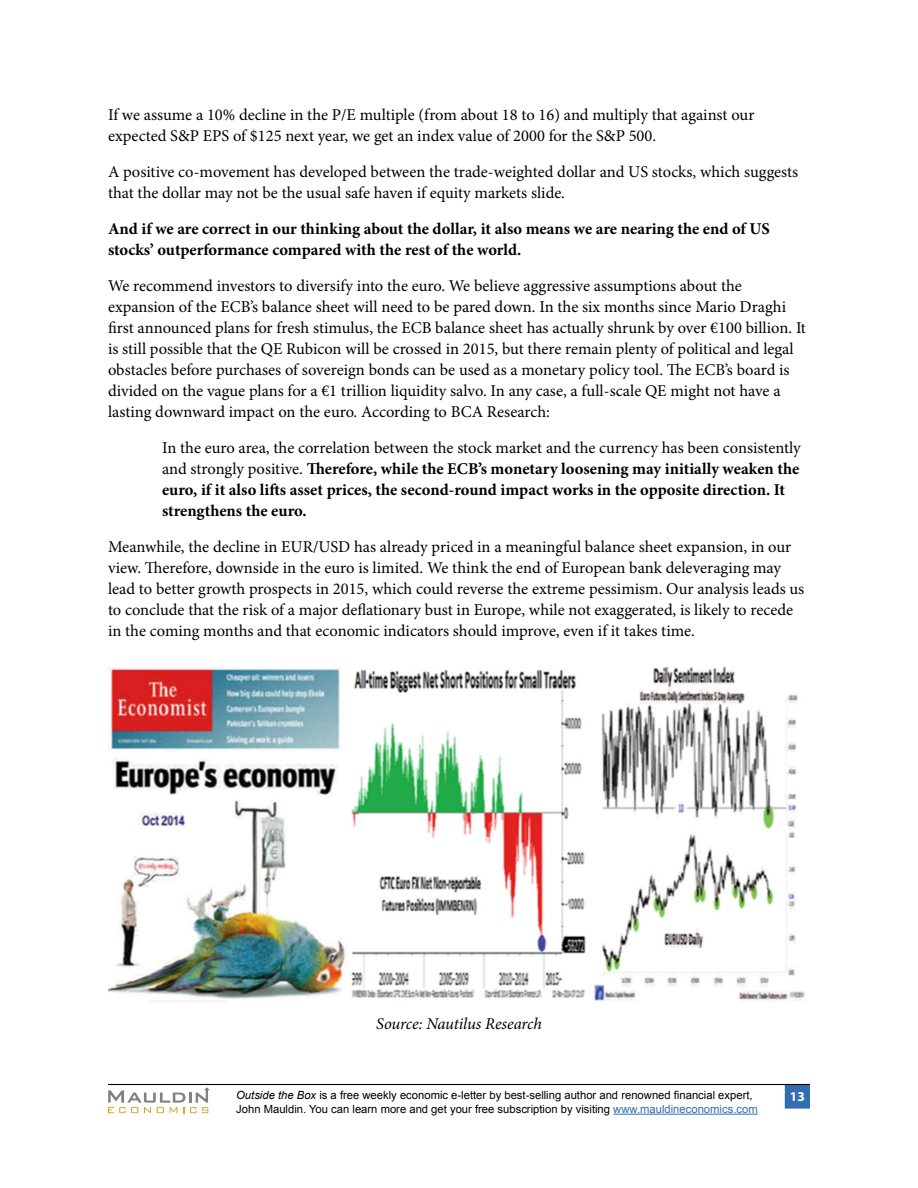
<style>
.page{position:relative;width:918px;height:1188px;background:#fff}
.page>*{position:absolute;margin:0;border:0;box-sizing:border-box;transform-origin:0 0}
.Body-Text{font:16.5px/21px "Minion Pro";color:#000}
.Body-Text-Indent{font:700 16.5px/21px "Minion Pro";color:#000}
.Body-Text-2{font:700 16.5px/21px "Minion Pro";color:#000}
.PhotoCaption-39pica{font:italic 16.5px "Minion Pro";letter-spacing:-.01em;color:#000}
.t1{font:700 13.5px "Myriad Pro";color:#fff}
.t2{font:11.25px/13.5px "Arial";color:#000}
.s1{font-weight:400}
.s2{font-style:italic}
.s3{color:#316daf}
</style>
<div class="page">
<hr style="left:613px;top:1114px;width:145px;height:1px;background:#316daf">
<div style="left:785px;top:1085px;width:25px;height:24px;background:#316daf"></div>
<hr style="left:108px;top:1084px;width:702px;height:1px;background:#000">
<svg style="left:108px;top:1087px;width:102px;height:26px"></svg>
<img style="left:108px;top:666px;width:697px;height:336px">
<p class="Body-Text" style="left:108px;top:104px;width:648px">If we assume a 10% decline in the P/E multiple (from about 18 to 16) and multiply that against our expected S&amp;P EPS of $125 next year, we get an index value of 2000 for the S&amp;P 500.</p>
<p class="Body-Text" style="left:108px;top:161px;width:692px">A positive co-movement has developed between the trade-weighted dollar and US stocks, which suggests that the dollar may not be the usual safe haven if equity markets slide.</p>
<p class="Body-Text-2" style="left:108px;top:218px;width:663px">And if we are correct in our thinking about the dollar, it also means we are nearing the end of US stocks’ outperformance compared with the rest of the world.</p>
<p class="Body-Text" style="left:108px;top:275px;width:700px">We recommend investors to diversify into the euro. We believe aggressive assumptions about the expansion of the ECB’s balance sheet will need to be pared down. In the six months since Mario Draghi first announced plans for fresh stimulus, the ECB balance sheet has actually shrunk by over €100 billion. It is still possible that the QE Rubicon will be crossed in 2015, but there remain plenty of political and legal obstacles before purchases of sovereign bonds can be used as a monetary policy tool. The ECB’s board is divided on the vague plans for a €1 trillion liquidity salvo. In any case, a full-scale QE might not have a lasting downward impact on the euro. According to BCA Research:</p>
<p class="Body-Text-Indent" style="left:162px;top:437px;width:640px"><span class="s1">In the euro area, the correlation between the stock market and the currency has been consistently and strongly positive.</span> Therefore, while the ECB’s monetary loosening may initially weaken the euro, if it also lifts asset prices, the second-round impact works in the opposite direction. It strengthens the euro.</p>
<p class="Body-Text" style="left:108px;top:536px;width:698px">Meanwhile, the decline in EUR/USD has already priced in a meaningful balance sheet expansion, in our view. Therefore, downside in the euro is limited. We think the end of European bank deleveraging may lead to better growth prospects in 2015, which could reverse the extreme pessimism. Our analysis leads us to conclude that the risk of a major deflationary bust in Europe, while not exaggerated, is likely to recede in the coming months and that economic indicators should improve, even if it takes time.</p>
<p class="PhotoCaption-39pica" style="left:376px;top:1012px;width:167px">Source: Nautilus Research</p>
<p class="t2" style="left:236px;top:1088px;width:523px"><span class="s2">Outside the Box</span> is a free weekly economic e-letter by best-selling author and renowned financial expert,<br>John Mauldin. You can learn more and get your free subscription by visiting <span class="s3">www.mauldineconomics.com</span></p>
<p class="t1" style="left:790px;top:1088px;width:16px">13</p>
</div>
